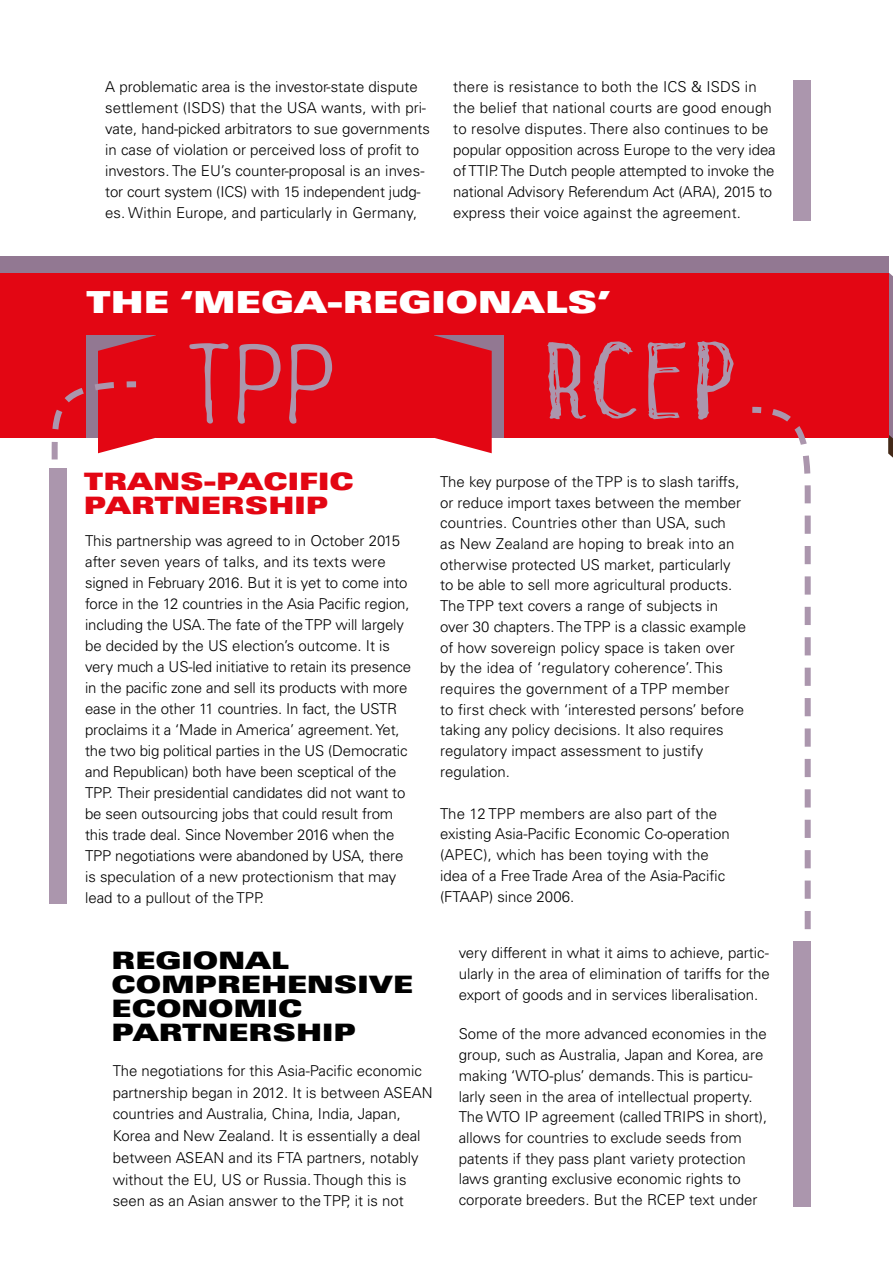
<style>
.page{position:relative;width:893px;height:1263px;background:#fff}
.page>*{position:absolute;margin:0;border:0;box-sizing:border-box;transform-origin:0 0}
.subtitles{font:110.4px "CF Disappointed";color:#ab96ad;scale:1.26 1}
.subtitles-2{font:95.55px "CF Aloneonthe Earth DEMO";color:#ab96ad;scale:1.54 1}
.subtitles-3{font:30.45px "Univers LT Std X Black Ex";color:#fff}
.subtitles-4{font:24px/24px "Univers LT Std X Black Ex";color:#000}
.subtitles-5{font:24px/24px "Univers LT Std X Black Ex";color:#e30613}
.txt{font:300 15px/21px "Univers LT Std";color:#000}
</style>
<div class="page">
<div style="left:0;top:257px;width:888px;height:17px;background:#927892"></div>
<svg style="left:888px;top:272px;width:5px;height:186px"></svg>
<div style="left:0;top:273px;width:888px;height:164px;background:#e30613"></div>
<div style="left:50px;top:468px;width:17px;height:436px;background:#ab96ad"></div>
<div style="left:794px;top:80px;width:17px;height:141px;background:#ab96ad"></div>
<div style="left:794px;top:941px;width:17px;height:265px;background:#ab96ad"></div>
<div style="left:434px;top:335px;width:70px;height:102px;background:#927892"></div>
<svg style="left:432px;top:335px;width:60px;height:118px"></svg>
<svg style="left:746px;top:406px;width:68px;height:550px"></svg>
<svg style="left:49px;top:335px;width:109px;height:149px"></svg>
<p class="txt" style="left:105px;top:76px;width:326px">A problematic area is the investor-state dispute settlement (ISDS) that the USA wants, with pri&shy;vate, hand-picked arbitrators to sue governments in case of violation or perceived loss of profit to investors. The EU’s counter-proposal is an inves&shy;tor court system (ICS) with 15 independent judg&shy;es. Within Europe, and particularly in Germany,</p>
<p class="txt" style="left:453px;top:76px;width:324px">there is resistance to both the ICS &amp; ISDS in the belief that national courts are good enough to resolve disputes. There also continues to be popular opposition across Europe to the very idea of TTIP. The Dutch people attempted to invoke the national Advisory Referendum Act (ARA), 2015 to express their voice against the agreement.</p>
<p class="subtitles-3" style="left:86px;top:284px;width:526px">THE ‘MEGA-REGIONALS’</p>
<p class="subtitles" style="left:185px;top:332px;width:122px">TPP</p>
<p class="subtitles-2" style="left:543px;top:340px;width:128px">RCEP</p>
<p class="subtitles-5" style="left:84px;top:469px;width:271px">TRANS-PACIFIC<br>PARTNERSHIP</p>
<p class="txt" style="left:85px;top:530px;width:328px">This partnership was agreed to in October 2015 after seven years of talks, and its texts were signed in February 2016. But it is yet to come into force in the 12 countries in the Asia Pacific region, including the USA. The fate of the TPP will largely be decided by the US election’s outcome. It is very much a US-led initiative to retain its presence in the pacific zone and sell its products with more ease in the other 11 countries. In fact, the USTR proclaims it a ‘Made in America’ agreement. Yet, the two big political parties in the US (Democratic and Republican) both have been sceptical of the TPP. Their presidential candidates did not want to be seen outsourcing jobs that could result from this trade deal. Since November 2016 when the TPP negotiations were abandoned by USA, there is speculation of a new protectionism that may lead to a pullout of the TPP.</p>
<p class="txt" style="left:440px;top:471px;width:308px">The key purpose of the TPP is to slash tariffs, or reduce import taxes between the member countries. Countries other than USA, such<br>as New Zealand are hoping to break into an otherwise protected US market, particularly to be able to sell more agricultural products.<br>The TPP text covers a range of subjects in over 30 chapters. The TPP is a classic example of how sovereign policy space is taken over by the idea of ‘regulatory coherence’. This requires the government of a TPP member to first check with ‘interested persons’ before taking any policy decisions. It also requires regulatory impact assessment to justify regulation.</p>
<p class="txt" style="left:440px;top:803px;width:291px">The 12 TPP members are also part of the existing Asia-Pacific Economic Co-operation (APEC), which has been toying with the idea of a Free Trade Area of the Asia-Pacific (FTAAP) since 2006.</p>
<p class="subtitles-4" style="left:112px;top:948px;width:303px">REGIONAL<br>COMPREHENSIVE<br>ECONOMIC<br>PARTNERSHIP</p>
<p class="txt" style="left:113px;top:1060px;width:321px;line-height:21.8px">The negotiations for this Asia-Pacific economic partnership began in 2012. It is between ASEAN countries and Australia, China, India, Japan, Korea and New Zealand. It is essentially a deal between ASEAN and its FTA partners, notably without the EU, US or Russia. Though this is seen as an Asian answer to the TPP, it is not</p>
<p class="txt" style="left:459px;top:942px;width:313px;text-align:justify">very different in what it aims to achieve, partic&shy;ularly in the area of elimination of tariffs for the export of goods and in services liberalisation.</p>
<p class="txt" style="left:459px;top:1024px;width:310px">Some of the more advanced economies in the group, such as Australia, Japan and Korea, are making ‘WTO-plus’ demands. This is particu&shy;larly seen in the area of intellectual property.<br>The WTO IP agreement (called TRIPS in short), allows for countries to exclude seeds from patents if they pass plant variety protection laws granting exclusive economic rights to corporate breeders. But the RCEP text under</p>
</div>
